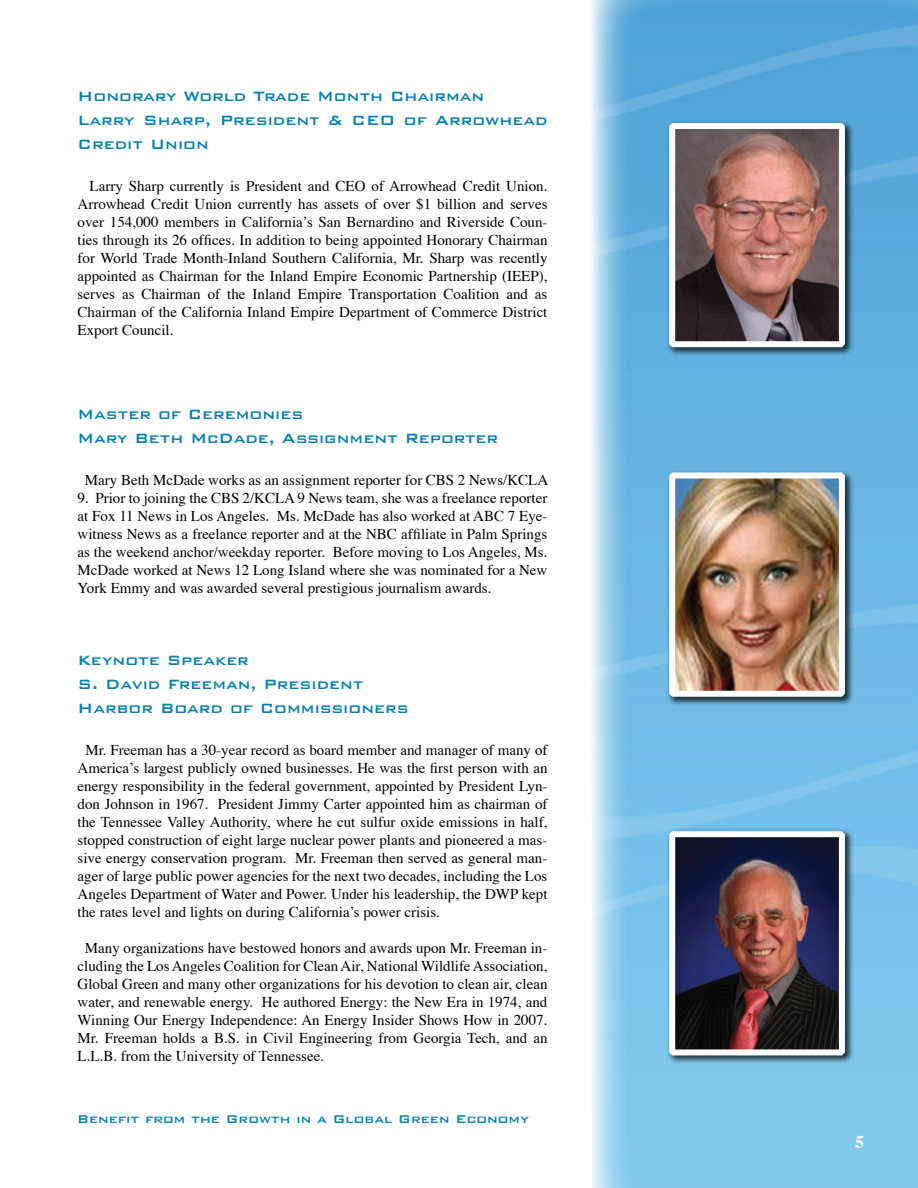
<style>
.page{position:relative;width:918px;height:1188px;background:#fff}
.page>*{position:absolute;margin:0;border:0;box-sizing:border-box;transform-origin:0 0}
.t1{font:500 18px/24px "Bank Gothic BT";color:#007fb1}
.t2{font:700 18px "Times";color:#fff}
.t3{font:15px/18px "Times";color:#000;text-align:justify}
.t4{font:500 15px "Bank Gothic";color:#007fb1}
</style>
<div class="page">
<img style="left:591px;top:0;width:327px;height:1188px">
<div style="left:665px;top:119px;width:202px;height:250px;background:#000;opacity:.75"></div>
<img style="left:676px;top:130px;width:162px;height:210px">
<div style="left:669px;top:123px;width:176px;height:224px;border:6px solid #fff"></div>
<div style="left:665px;top:468px;width:202px;height:250px;background:#000;opacity:.75"></div>
<img style="left:676px;top:479px;width:162px;height:211px">
<div style="left:669px;top:472px;width:176px;height:225px;border:6px solid #fff"></div>
<div style="left:665px;top:827px;width:202px;height:250px;background:#000;opacity:.75"></div>
<img style="left:676px;top:838px;width:162px;height:210px">
<div style="left:669px;top:831px;width:176px;height:224px;border:6px solid #fff"></div>
<p class="t1" style="left:78px;top:83px;width:471px">Honorary World Trade Month Chairman<br>Larry Sharp, President &amp; CEO of Arrowhead<br>Credit Union</p>
<p class="t3" style="left:78px;top:175px;width:471px;text-indent:12px">Larry Sharp currently is President and CEO of Arrowhead Credit Union.<br>Arrowhead Credit Union currently has assets of over $1 billion and serves over 154,000 members in California’s San Bernardino and Riverside Coun&shy;ties through its 26 offices. In addition to being appointed Honorary Chairman for World Trade Month-Inland Southern California, Mr. Sharp was recently appointed as Chairman for the Inland Empire Economic Partnership (IEEP), serves as Chairman of the Inland Empire Transportation Coalition and as Chairman of the California Inland Empire Department of Commerce District Export Council.</p>
<p class="t1" style="left:78px;top:401px;width:422px">Master of Ceremonies<br>Mary Beth McDade, Assignment Reporter</p>
<p class="t3" style="left:85px;top:469px;width:465px">Mary Beth McDade works as an assignment reporter for CBS 2 News/KCLA</p>
<p class="t3" style="left:78px;top:487px;width:471px">9. Prior to joining the CBS 2/KCLA 9 News team, she was a freelance reporter at Fox 11 News in Los Angeles. Ms. McDade has also worked at ABC 7 Eye&shy;witness News as a freelance reporter and at the NBC affiliate in Palm Springs as the weekend anchor/weekday reporter. Before moving to Los Angeles, Ms.<br>McDade worked at News 12 Long Island where she was nominated for a New York Emmy and was awarded several prestigious journalism awards.</p>
<p class="t1" style="left:78px;top:647px;width:333px">Keynote Speaker<br>S. David Freeman, President<br>Harbor Board of Commissioners</p>
<p class="t3" style="left:78px;top:739px;width:471px;text-indent:8px">Mr. Freeman has a 30-year record as board member and manager of many of America’s largest publicly owned businesses. He was the first person with an energy responsibility in the federal government, appointed by President Lyn&shy;don Johnson in 1967. President Jimmy Carter appointed him as chairman of the Tennessee Valley Authority, where he cut sulfur oxide emissions in half, stopped construction of eight large nuclear power plants and pioneered a mas&shy;sive energy conservation program. Mr. Freeman then served as general man&shy;ager of large public power agencies for the next two decades, including the Los Angeles Department of Water and Power. Under his leadership, the DWP kept the rates level and lights on during California’s power crisis.</p>
<p class="t3" style="left:78px;top:937px;width:471px;text-indent:7px">Many organizations have bestowed honors and awards upon Mr. Freeman in&shy;cluding the Los Angeles Coalition for Clean Air, National Wildlife Association, Global Green and many other organizations for his devotion to clean air, clean water, and renewable energy. He authored Energy: the New Era in 1974, and Winning Our Energy Independence: An Energy Insider Shows How in 2007.<br>Mr. Freeman holds a B.S. in Civil Engineering from Georgia Tech, and an L.L.B. from the University of Tennessee.</p>
<p class="t4" style="left:77px;top:1111px;width:453px">Benefit from the Growth in a Global Green Economy</p>
<p class="t2" style="left:855px;top:1124px;width:10px">5</p>
</div>
